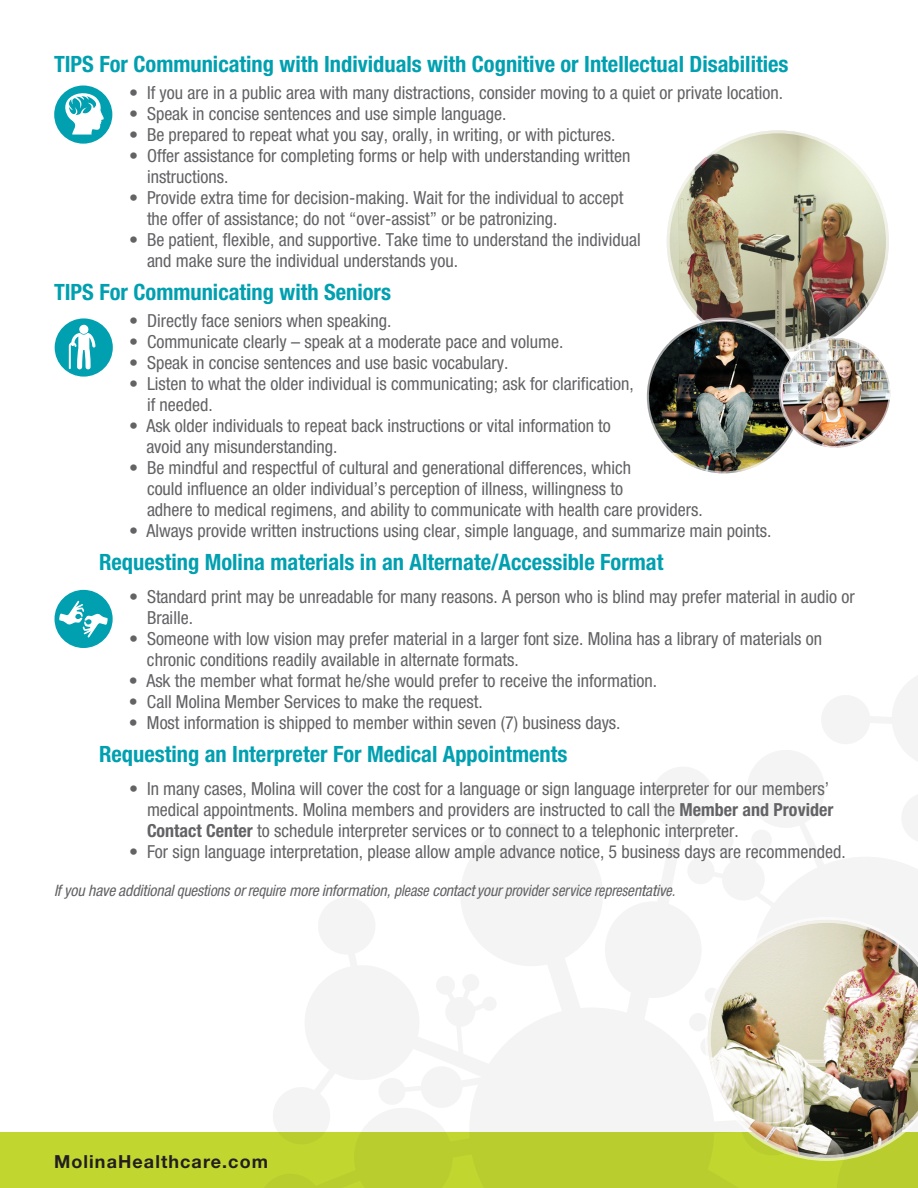
<style>
.page{position:relative;width:918px;height:1188px;background:#fff}
.page>*{position:absolute;margin:0;border:0;box-sizing:border-box;transform-origin:0 0}
.t1{font:700 condensed 22.5px "Helvetica Neue";color:#00a0b0}
.t2{font:condensed 18px/21px "Helvetica Neue";color:#636366}
.t3{font:700 18px "Helvetica Neue";letter-spacing:.06em;color:#231f20}
.t4{font:italic condensed 15.75px "Helvetica Neue";letter-spacing:-.01em;color:#636366}
.s1{font-weight:700}
</style>
<div class="page">
<div style="left:0;top:1133px;width:918px;height:55px;background:#c1d72f"></div>
<div style="left:54px;top:86px;width:58px;height:58px;background:#00a0b0;border-radius:50%"></div>
<svg style="left:64px;top:91px;width:40px;height:44px"></svg>
<div style="left:55px;top:318px;width:58px;height:59px;background:#00a0b0;border-radius:50%"></div>
<svg style="left:69px;top:324px;width:27px;height:45px"></svg>
<img style="left:667px;top:130px;width:222px;height:223px;border-radius:111px">
<div style="left:664px;top:127px;width:228px;height:228px;border:6px solid #fff;border-radius:50%"></div>
<img style="left:650px;top:321px;width:151px;height:149px">
<div style="left:645px;top:318px;width:158px;height:157px;border:4px solid #fff;border-radius:50%"></div>
<img style="left:783px;top:338px;width:105px;height:110px">
<div style="left:779px;top:336px;width:113px;height:113px;border:3px solid #fff;border-radius:50%"></div>
<svg style="left:255px;top:676px;width:663px;height:457px"></svg>
<div style="left:55px;top:590px;width:58px;height:58px;background:#00a0b0;border-radius:50%"></div>
<svg style="left:59px;top:601px;width:49px;height:37px"></svg>
<img style="left:705px;top:917px;width:213px;height:244px">
<h2 class="t1" style="left:54px;top:50px;width:736px">TIPS For Communicating with Individuals with Cognitive or Intellectual Disabilities</h2>
<p class="t2" style="left:129px;top:82px;width:656px">• If you are in a public area with many distractions, consider moving to a quiet or private location.</p>
<p class="t2" style="left:129px;top:103px;width:379px">• Speak in concise sentences and use simple language.</p>
<p class="t2" style="left:129px;top:124px;width:488px">• Be prepared to repeat what you say, orally, in writing, or with pictures.</p>
<p class="t2" style="left:147px;top:145px;width:485px;text-indent:-18px">• Offer assistance for completing forms or help with understanding written instructions.</p>
<p class="t2" style="left:147px;top:187px;width:478px;text-indent:-18px">• Provide extra time for decision-making. Wait for the individual to accept the offer of assistance; do not “over-assist” or be patronizing.</p>
<p class="t2" style="left:147px;top:229px;width:495px;text-indent:-18px">• Be patient, flexible, and supportive. Take time to understand the individual and make sure the individual understands you.</p>
<h2 class="t1" style="left:54px;top:278px;width:339px">TIPS For Communicating with Seniors</h2>
<p class="t2" style="left:129px;top:310px;width:264px">• Directly face seniors when speaking.</p>
<p class="t2" style="left:129px;top:331px;width:436px">• Communicate clearly – speak at a moderate pace and volume.</p>
<p class="t2" style="left:129px;top:352px;width:381px">• Speak in concise sentences and use basic vocabulary.</p>
<p class="t2" style="left:147px;top:373px;width:488px;text-indent:-18px">• Listen to what the older individual is communicating; ask for clarification, if needed.</p>
<p class="t2" style="left:146px;top:415px;width:466px;text-indent:-17px">• Ask older individuals to repeat back instructions or vital information to avoid any misunderstanding.</p>
<p class="t2" style="left:147px;top:457px;width:557px;text-indent:-18px">• Be mindful and respectful of cultural and generational differences, which<br>could influence an older individual’s perception of illness, willingness to<br>adhere to medical regimens, and ability to communicate with health care providers.</p>
<p class="t2" style="left:129px;top:520px;width:644px">• Always provide written instructions using clear, simple language, and summarize main points.</p>
<h2 class="t1" style="left:99px;top:548px;width:566px">Requesting Molina materials in an Alternate/Accessible Format</h2>
<p class="t2" style="left:147px;top:586px;width:709px;text-indent:-18px">• Standard print may be unreadable for many reasons. A person who is blind may prefer material in audio or<br>Braille.</p>
<p class="t2" style="left:147px;top:628px;width:677px;text-indent:-18px">• Someone with low vision may prefer material in a larger font size. Molina has a library of materials on chronic conditions readily available in alternate formats.</p>
<p class="t2" style="left:129px;top:670px;width:530px">• Ask the member what format he/she would prefer to receive the information.</p>
<p class="t2" style="left:129px;top:691px;width:355px">• Call Molina Member Services to make the request.</p>
<p class="t2" style="left:129px;top:712px;width:493px">• Most information is shipped to member within seven (7) business days.</p>
<h2 class="t1" style="left:99px;top:740px;width:470px">Requesting an Interpreter For Medical Appointments</h2>
<p class="t2" style="left:147px;top:778px;width:688px;text-indent:-18px">• In many cases, Molina will cover the cost for a language or sign language interpreter for our members’ medical appointments. Molina members and providers are instructed to call the <span class="s1">Member and Provider<br>Contact Center</span> to schedule interpreter services or to connect to a telephonic interpreter.</p>
<p class="t2" style="left:129px;top:841px;width:718px">• For sign language interpretation, please allow ample advance notice, 5 business days are recommended.</p>
<p class="t4" style="left:54px;top:881px;width:623px">If you have additional questions or require more information, please contact your provider service representative.</p>
<p class="t3" style="left:54px;top:1150px;width:216px">MolinaHealthcare.com</p>
</div>
